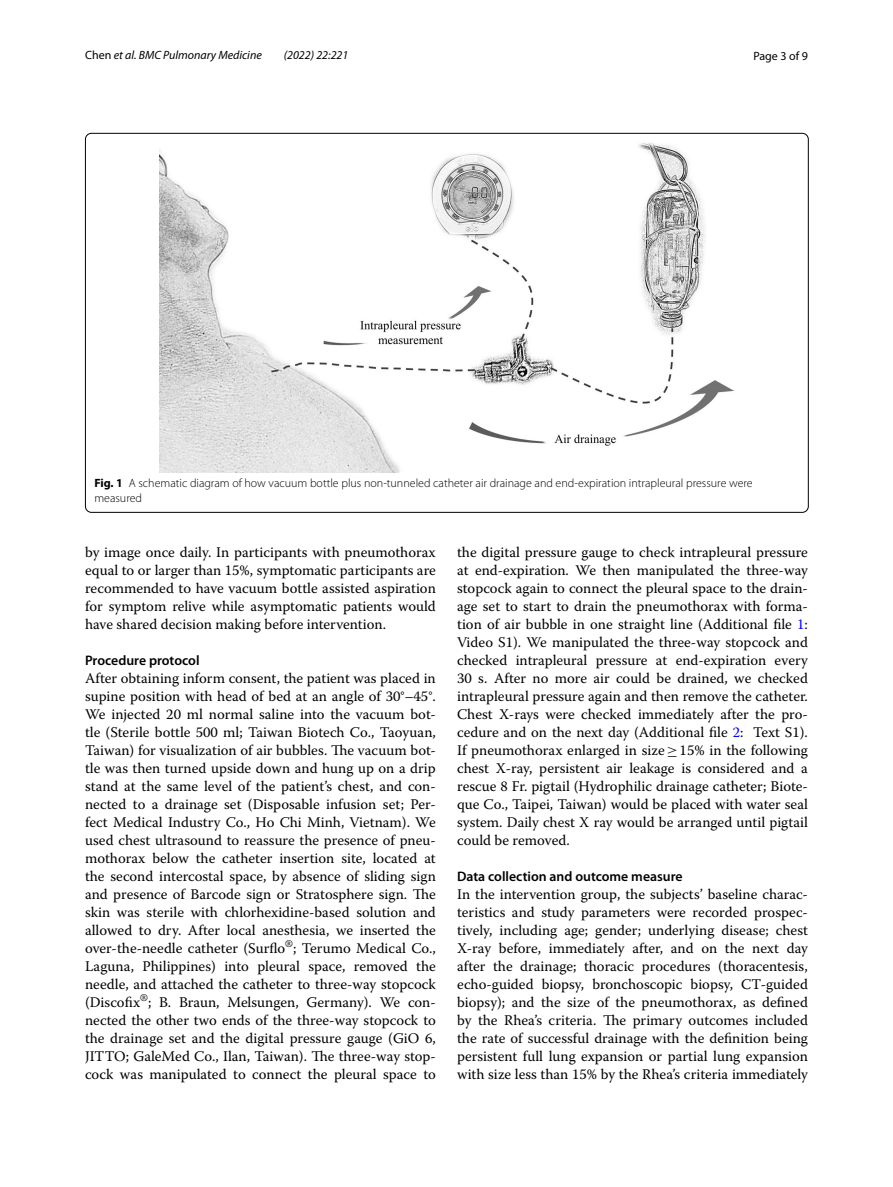
<style>
.page{position:relative;width:893px;height:1187px;background:#fff}
.page>*{position:absolute;margin:0;border:0;box-sizing:border-box;transform-origin:0 0}
.t1{font:14.7px/18px "Warnock Pro";color:#000;text-align:justify}
.t2{font:600 13.8px "Myriad Pro";color:#000}
.t3{font:300 12px/15px "Myriad Pro";color:#000}
.t4{font:italic 12px "Myriad Pro";color:#000}
.t5{font:12px "Myriad Pro";color:#000}
.s1{font-style:normal}
.s2{font-weight:700}
.s3{color:#00f}
.s4{font-family:"MTSY"}
</style>
<div class="page">
<img style="left:160px;top:143px;width:574px;height:329px">
<p class="t4" style="left:85px;top:48px;width:178px"><span class="s1">Chen</span> et al. BMC Pulmonary Medicine</p>
<p class="t4" style="left:284px;top:48px;width:66px">(2022) 22:221</p>
<p class="t5" style="left:753px;top:48px;width:56px">Page 3 of 9</p>
<p class="t3" style="left:94px;top:476px;width:660px"><span class="s2">Fig. 1</span> A schematic diagram of how vacuum bottle plus non-tunneled catheter air drainage and end-expiration intrapleural pressure were measured</p>
<p class="t1" style="left:85px;top:542px;width:352px">by image once daily. In participants with pneumothorax equal to or larger than 15%, symptomatic participants are recommended to have vacuum bottle assisted aspiration for symptom relive while asymptomatic patients would have shared decision making before intervention.</p>
<p class="t2" style="left:85px;top:651px;width:116px">Procedure protocol</p>
<p class="t1" style="left:85px;top:668px;width:352px">After obtaining inform consent, the patient was placed in supine position with head of bed at an angle of 30°–45°.<br>We injected 20 ml normal saline into the vacuum bot&shy;tle (Sterile bottle 500 ml; Taiwan Biotech Co., Taoyuan, Taiwan) for visualization of air bubbles. The vacuum bot&shy;tle was then turned upside down and hung up on a drip stand at the same level of the patient’s chest, and con&shy;nected to a drainage set (Disposable infusion set; Per&shy;fect Medical Industry Co., Ho Chi Minh, Vietnam). We used chest ultrasound to reassure the presence of pneu&shy;mothorax below the catheter insertion site, located at the second intercostal space, by absence of sliding sign and presence of Barcode sign or Stratosphere sign. The skin was sterile with chlorhexidine-based solution and allowed to dry. After local anesthesia, we inserted the over-the-needle catheter (Surflo<sup>®</sup>; Terumo Medical Co., Laguna, Philippines) into pleural space, removed the needle, and attached the catheter to three-way stopcock (Discofix<sup>®</sup>; B. Braun, Melsungen, Germany). We con&shy;nected the other two ends of the three-way stopcock to the drainage set and the digital pressure gauge (GiO 6, JITTO; GaleMed Co., Ilan, Taiwan). The three-way stop&shy;cock was manipulated to connect the pleural space to</p>
<p class="t1" style="left:457px;top:542px;width:352px">the digital pressure gauge to check intrapleural pressure at end-expiration. We then manipulated the three-way stopcock again to connect the pleural space to the drain&shy;age set to start to drain the pneumothorax with forma&shy;tion of air bubble in one straight line (Additional file <span class="s3">1</span>:<br>Video S1). We manipulated the three-way stopcock and checked intrapleural pressure at end-expiration every 30 s. After no more air could be drained, we checked intrapleural pressure again and then remove the catheter.<br>Chest X-rays were checked immediately after the pro&shy;cedure and on the next day (Additional file <span class="s3">2</span>: Text S1).<br>If pneumothorax enlarged in size<span class="s4">≥</span>15% in the following chest X-ray, persistent air leakage is considered and a rescue 8 Fr. pigtail (Hydrophilic drainage catheter; Biote&shy;que Co., Taipei, Taiwan) would be placed with water seal system. Daily chest X ray would be arranged until pigtail could be removed.</p>
<p class="t2" style="left:457px;top:867px;width:227px">Data collection and outcome measure</p>
<p class="t1" style="left:457px;top:884px;width:352px">In the intervention group, the subjects’ baseline charac&shy;teristics and study parameters were recorded prospec&shy;tively, including age; gender; underlying disease; chest X-ray before, immediately after, and on the next day after the drainage; thoracic procedures (thoracentesis, echo-guided biopsy, bronchoscopic biopsy, CT-guided biopsy); and the size of the pneumothorax, as defined by the Rhea’s criteria. The primary outcomes included the rate of successful drainage with the definition being persistent full lung expansion or partial lung expansion with size less than 15% by the Rhea’s criteria immediately</p>
</div>
